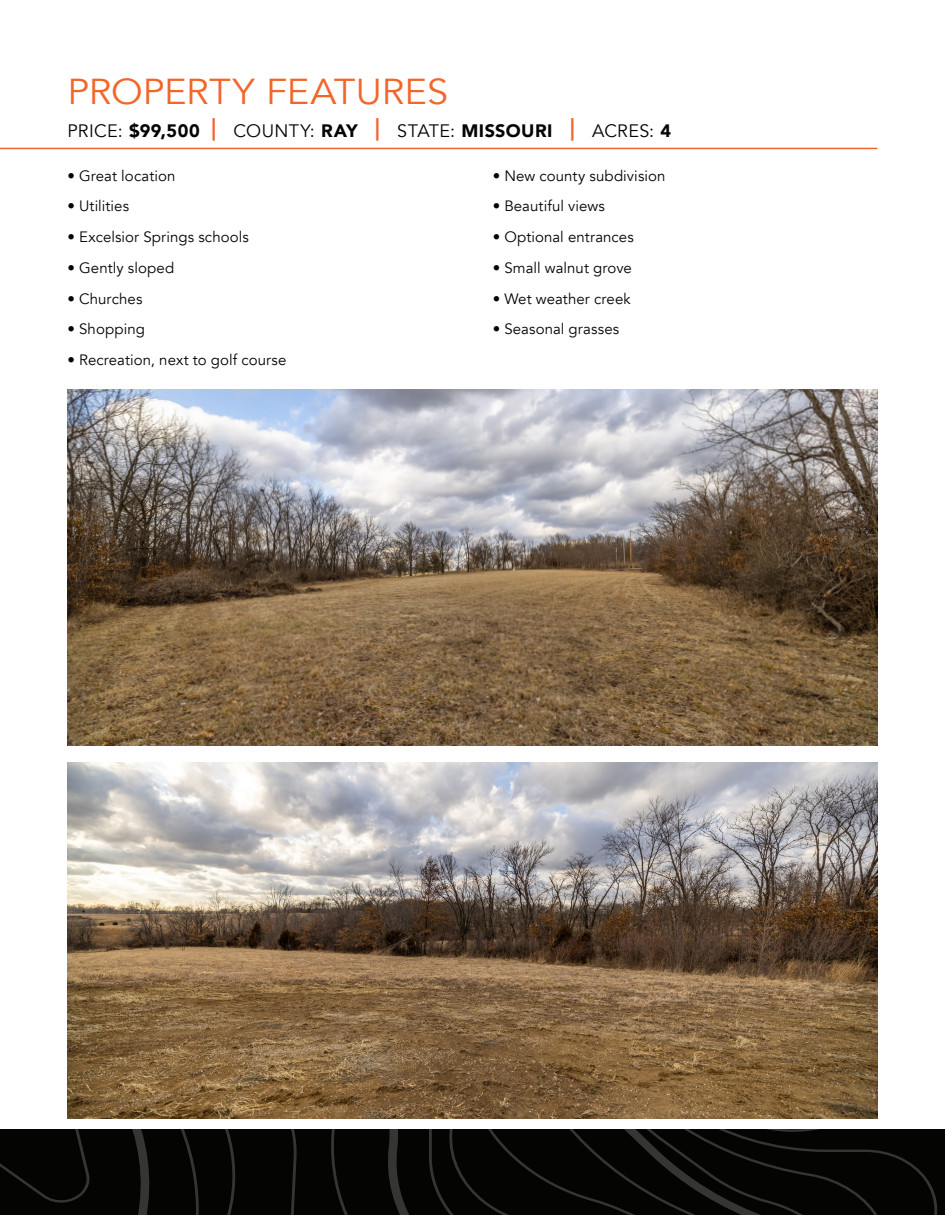
<style>
.page{position:relative;width:945px;height:1215px;background:#fff}
.page>*{position:absolute;margin:0;border:0;box-sizing:border-box;transform-origin:0 0}
.t1{font:36px "Avenir";color:#f2662a;scale:1.05 1}
.t2{font:18px "Avenir";letter-spacing:.02em;color:#040503}
.t3{font:15px "Avenir";letter-spacing:.005em;color:#040503}
.s1{font-weight:900}
.s2{font-weight:900;font-size:22.5px;color:#f2662a}
</style>
<div class="page">
<img style="left:68px;top:762px;width:810px;height:356px">
<hr style="left:0;top:148px;width:878px;height:1px;background:#f2662a">
<svg style="left:0;top:1129px;width:945px;height:86px;background:#080907"></svg>
<img style="left:68px;top:389px;width:810px;height:357px">
<p class="t1" style="left:68px;top:70px;width:364px">PROPERTY FEATURES</p>
<p class="t2" style="left:68px;top:120px;width:605px">PRICE: <span class="s1">$99,500</span> <span class="s2">|</span> COUNTY: <span class="s1">RAY</span> <span class="s2">|</span> STATE: <span class="s1">MISSOURI</span> <span class="s2">|</span> ACRES: <span class="s1">4</span></p>
<p class="t3" style="left:68px;top:166px;width:110px">• Great location</p>
<p class="t3" style="left:68px;top:197px;width:63px">• Utilities</p>
<p class="t3" style="left:68px;top:228px;width:183px">• Excelsior Springs schools</p>
<p class="t3" style="left:68px;top:259px;width:108px">• Gently sloped</p>
<p class="t3" style="left:68px;top:289px;width:76px">• Churches</p>
<p class="t3" style="left:68px;top:320px;width:79px">• Shopping</p>
<p class="t3" style="left:68px;top:351px;width:221px">• Recreation, next to golf course</p>
<p class="t3" style="left:493px;top:166px;width:174px">• New county subdivision</p>
<p class="t3" style="left:493px;top:197px;width:114px">• Beautiful views</p>
<p class="t3" style="left:493px;top:228px;width:143px">• Optional entrances</p>
<p class="t3" style="left:493px;top:259px;width:141px">• Small walnut grove</p>
<p class="t3" style="left:493px;top:289px;width:140px">• Wet weather creek</p>
<p class="t3" style="left:493px;top:320px;width:128px">• Seasonal grasses</p>
</div>
